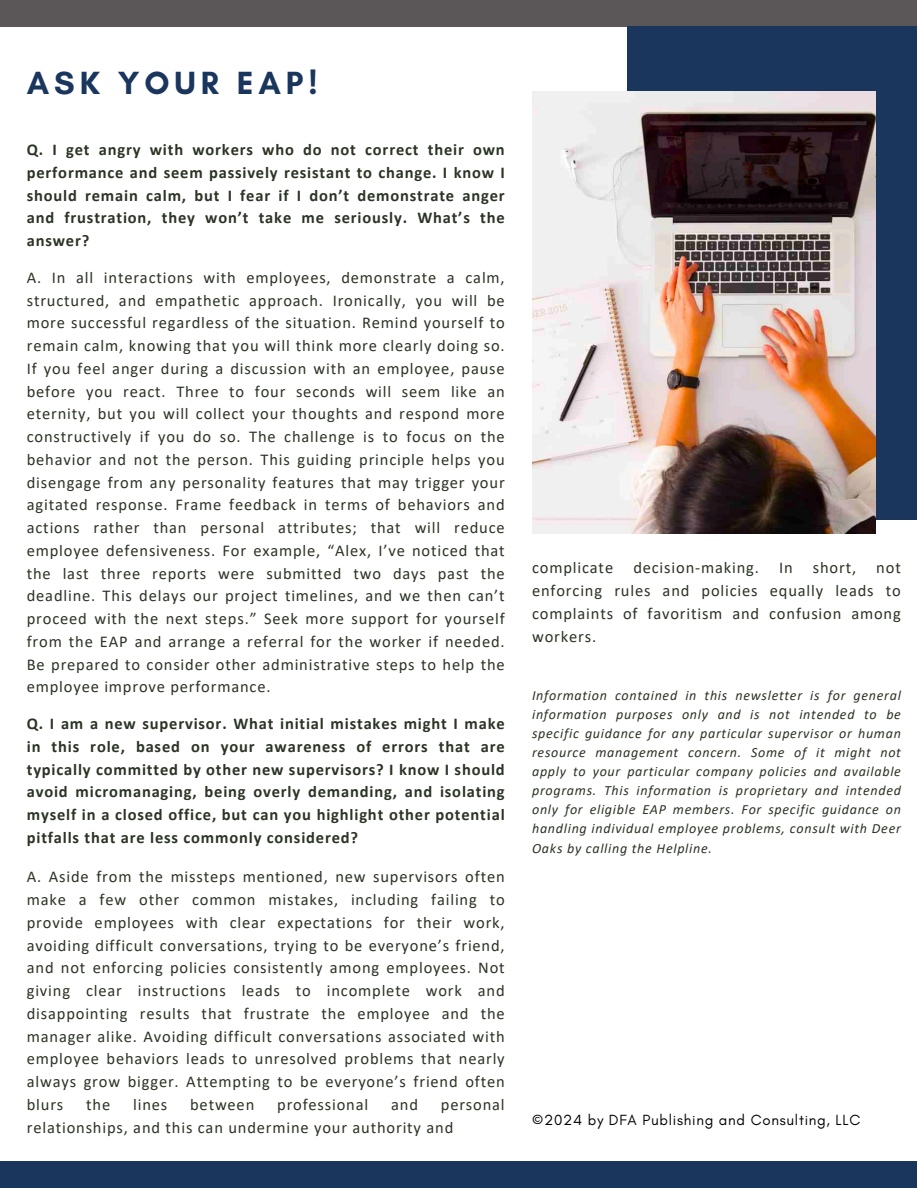
<style>
.page{position:relative;width:918px;height:1188px;background:#fff}
.page>*{position:absolute;margin:0;border:0;box-sizing:border-box;transform-origin:0 0}
.t1{font:700 32.7px "Glacial Indifference";letter-spacing:.15em;color:#1b365d}
.t2{font:16.5px/22.8px "Calibri";letter-spacing:.05em;color:#2b3425;text-align:justify}
.t3{font:700 16.5px/22.8px "Calibri";letter-spacing:.05em;color:#2b3425;text-align:justify}
.t4{font:15px "Glacial Indifference";letter-spacing:.05em;color:#000}
.t5{font:italic 14.1px/19.2px "Calibri";letter-spacing:.05em;color:#2b3425;text-align:justify}
</style>
<div class="page">
<div style="left:0;top:0;width:917px;height:27px;background:#5b5758"></div>
<div style="left:0;top:1162px;width:916px;height:26px;background:#1b365d"></div>
<div style="left:628px;top:26px;width:289px;height:493px;background:#1b365d"></div>
<img style="left:532px;top:92px;width:343px;height:442px">
<h3 class="t1" style="left:27px;top:63px;width:292px">ASK YOUR EAP!</h3>
<p class="t3" style="left:27px;top:140px;width:479px">Q. I get angry with workers who do not correct their own performance and seem passively resistant to change. I know I should remain calm, but I fear if I don’t demonstrate anger and frustration, they won’t take me seriously. What’s the answer?</p>
<p class="t2" style="left:27px;top:267px;width:479px">A. In all interactions with employees, demonstrate a calm, structured, and empathetic approach. Ironically, you will be more successful regardless of the situation. Remind yourself to remain calm, knowing that you will think more clearly doing so.<br>If you feel anger during a discussion with an employee, pause before you react. Three to four seconds will seem like an eternity, but you will collect your thoughts and respond more constructively if you do so. The challenge is to focus on the behavior and not the person. This guiding principle helps you disengage from any personality features that may trigger your agitated response. Frame feedback in terms of behaviors and actions rather than personal attributes; that will reduce employee defensiveness. For example, “Alex, I’ve noticed that the last three reports were submitted two days past the deadline. This delays our project timelines, and we then can’t proceed with the next steps.” Seek more support for yourself from the EAP and arrange a referral for the worker if needed.<br>Be prepared to consider other administrative steps to help the employee improve performance.</p>
<h1 class="t3" style="left:27px;top:714px;width:479px">Q. I am a new supervisor. What initial mistakes might I make in this role, based on your awareness of errors that are typically committed by other new supervisors? I know I should avoid micromanaging, being overly demanding, and isolating myself in a closed office, but can you highlight other potential pitfalls that are less commonly considered?</h1>
<h2 class="t2" style="left:27px;top:867px;width:479px">A. Aside from the missteps mentioned, new supervisors often make a few other common mistakes, including failing to provide employees with clear expectations for their work, avoiding difficult conversations, trying to be everyone’s friend, and not enforcing policies consistently among employees. Not giving clear instructions leads to incomplete work and disappointing results that frustrate the employee and the manager alike. Avoiding difficult conversations associated with employee behaviors leads to unresolved problems that nearly always grow bigger. Attempting to be everyone’s friend often blurs</h2>
<h2 class="t2" style="left:86px;top:1094px;width:26px">the</h2>
<h2 class="t2" style="left:133px;top:1094px;width:36px">lines</h2>
<h2 class="t2" style="left:190px;top:1094px;width:66px">between</h2>
<h2 class="t2" style="left:277px;top:1094px;width:93px">professional</h2>
<h2 class="t2" style="left:391px;top:1094px;width:28px">and</h2>
<h2 class="t2" style="left:27px;top:1094px;width:479px;text-indent:414px">personal relationships, and this can undermine your authority and</h2>
<h3 class="t2" style="left:532px;top:557px;width:370px">complicate decision-making. In short, not enforcing rules and policies equally leads to complaints of favoritism and confusion among workers.</h3>
<h2 class="t5" style="left:532px;top:686px;width:370px">Information contained in this newsletter is for general information purposes only and is not intended to be specific guidance for any particular supervisor or human resource management concern. Some of it might not apply to your particular company policies and available programs. This information is proprietary and intended only for eligible EAP members. For specific guidance on handling individual employee problems, consult with Deer Oaks by calling the Helpline.</h2>
<h3 class="t4" style="left:532px;top:1110px;width:330px">©2024 by DFA Publishing and Consulting, LLC</h3>
</div>
